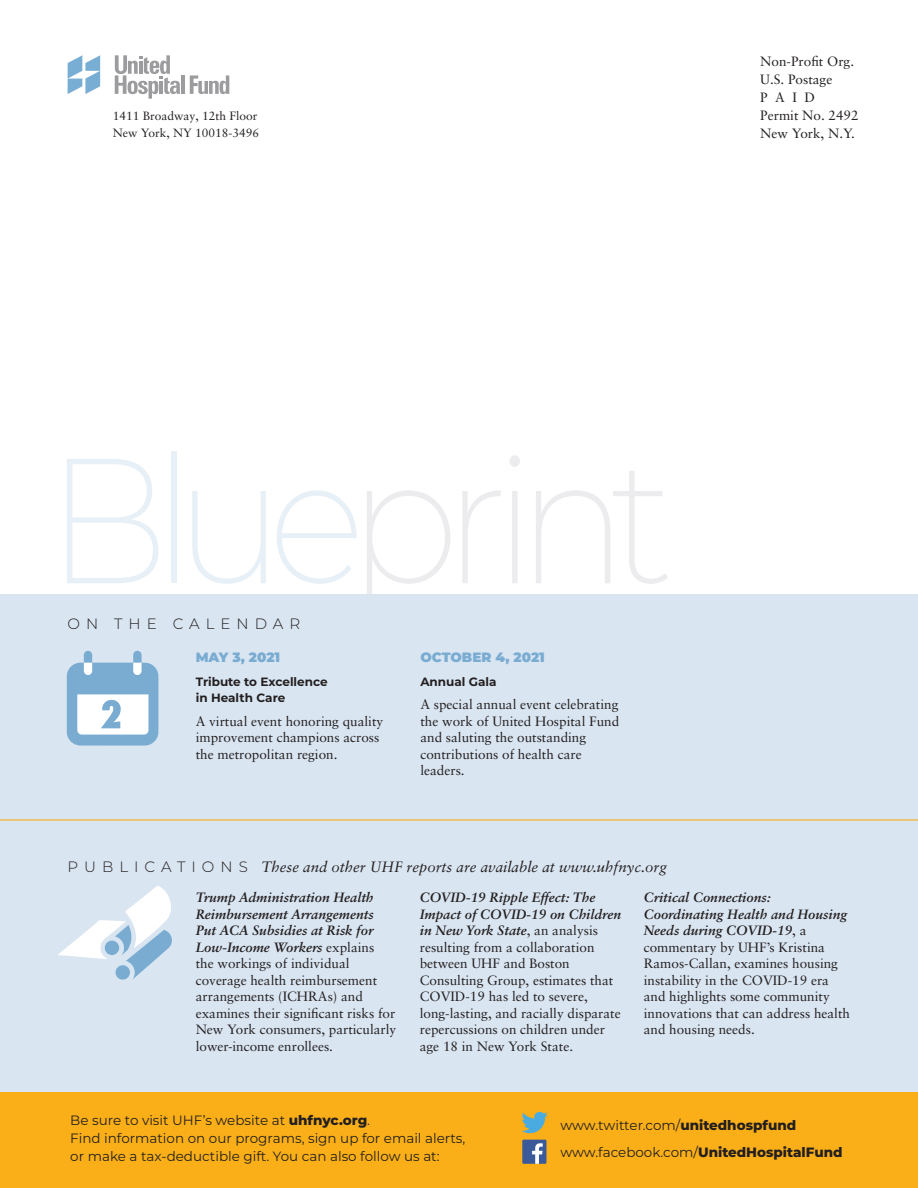
<style>
.page{position:relative;width:918px;height:1188px;background:#fff}
.page>*{position:absolute;margin:0;border:0;box-sizing:border-box;transform-origin:0 0}
.t1{font:italic 15px "Sabon LT Pro";color:#231f20}
.t2{font:300 15px "Montserrat";letter-spacing:.4em;color:#231f20}
.C_calendar_descripti{font:13.5px/16.5px "Sabon LT Pro";color:#231f20}
.t3{font:13.5px/18px "Montserrat";color:#231f20}
.C_calendar_location{font:13.5px/16.5px "Sabon LT Pro";color:#231f20}
.T1_body_text{font:13.5px "Sabon LT Pro";color:#231f20}
.t4{font:800 13.5px "Montserrat";color:#231f20}
.C_calendar_date{font:900 13.5px "Montserrat";color:#7aacd2}
.T1_body_text-2{font:12px "Sabon LT Pro";color:#231f20}
.C_event{font:700 12px/16.5px "Montserrat";color:#231f20}
.s1{font-family:"Montserrat";font-weight:300;font-style:normal}
.s2{font-weight:700;font-style:italic}
.s3{font-weight:800}
.s4{font-weight:400}
</style>
<div class="page">
<div style="left:0;top:594px;width:918px;height:499px;background:#d9e5f1"></div>
<div style="left:0;top:1093px;width:918px;height:95px;background:#faaf18"></div>
<svg style="left:521px;top:1112px;width:27px;height:21px"></svg>
<div style="left:522px;top:1140px;width:24px;height:24px;background:#3b5a9a"></div>
<svg style="left:532px;top:1143px;width:11px;height:21px"></svg>
<hr style="left:0;top:819px;width:918px;height:2px;background:#faaf18">
<svg style="left:58px;top:886px;width:114px;height:94px"></svg>
<div style="left:115px;top:965px;width:15px;height:15px;background:#7aacd2;border-radius:50%"></div>
<div style="left:105px;top:941px;width:14px;height:14px;background:#7aacd2;border-radius:50%"></div>
<svg style="left:67px;top:651px;width:91px;height:95px;background:#afcce3"></svg>
<hr style="left:181px;top:75px;width:4px;height:19px;background:#9c9c9f">
<svg style="left:190px;top:75px;width:39px;height:19px"></svg>
<svg style="left:115px;top:55px;width:65px;height:44px"></svg>
<svg style="left:68px;top:55px;width:32px;height:39px"></svg>
<p class="T1_body_text-2" style="left:113px;top:109px;width:146px">1411 Broadway, 12th Floor</p>
<p class="T1_body_text-2" style="left:113px;top:125px;width:148px">New York, NY 10018-3496</p>
<p class="T1_body_text" style="left:760px;top:52px;width:95px">Non-Profit Org.</p>
<p class="T1_body_text" style="left:760px;top:70px;width:74px">U.S. Postage</p>
<p class="T1_body_text" style="left:760px;top:88px;width:56px">P A I D</p>
<p class="T1_body_text" style="left:760px;top:106px;width:100px">Permit No. 2492</p>
<p class="T1_body_text" style="left:760px;top:124px;width:96px">New York, N.Y.</p>
<p class="t2" style="left:68px;top:614px;width:234px">ON THE CALENDAR</p>
<p class="C_calendar_date" style="left:196px;top:648px;width:86px">MAY 3, 2021</p>
<p class="C_event" style="left:196px;top:673px;width:134px">Tribute to Excellence in Health Care</p>
<p class="C_calendar_location" style="left:196px;top:712px;width:189px">A virtual event honoring quality improvement champions across the metropolitan region.</p>
<p class="C_calendar_date" style="left:420px;top:648px;width:126px">OCTOBER 4, 2021</p>
<p class="C_event" style="left:420px;top:673px;width:78px">Annual Gala</p>
<p class="C_calendar_descripti" style="left:420px;top:696px;width:200px">A special annual event celebrating the work of United Hospital Fund and saluting the outstanding contributions of health care leaders.</p>
<p class="t1" style="left:68px;top:857px;width:601px"><span class="s1">P U B L I C A T I O N S</span> These and other UHF reports are available at www.uhfnyc.org</p>
<p class="C_calendar_descripti" style="left:196px;top:889px;width:202px"><span class="s2">Trump Administration Health<br>Reimbursement Arrangements<br>Put ACA Subsidies at Risk for<br>Low-Income Workers</span> explains<br>the workings of individual coverage health reimbursement arrangements (ICHRAs) and examines their significant risks for<br>New York consumers, particularly lower-income enrollees.</p>
<p class="C_calendar_descripti" style="left:420px;top:889px;width:203px"><span class="s2">COVID-19 Ripple Effect: The<br>Impact of COVID-19 on Children in New York State</span>, an analysis resulting from a collaboration between UHF and Boston<br>Consulting Group, estimates that<br>COVID-19 has led to severe, long-lasting, and racially disparate repercussions on children under age 18 in New York State.</p>
<p class="C_calendar_descripti" style="left:644px;top:889px;width:208px"><span class="s2">Critical Connections:<br>Coordinating Health and Housing<br>Needs during COVID-19</span>, a commentary by UHF’s Kristina<br>Ramos-Callan, examines housing instability in the COVID-19 era and highlights some community innovations that can address health and housing needs.</p>
<p class="t3" style="left:70px;top:1111px;width:397px">Be sure to visit UHF’s website at <span class="s3">uhfnyc.org</span>.<br>Find information on our programs, sign up for email alerts, or make a tax-deductible gift. You can also follow us at:</p>
<p class="t3" style="left:560px;top:1116px;width:237px">www.twitter.com/<span class="s3">unitedhospfund</span></p>
<p class="t4" style="left:560px;top:1142px;width:284px"><span class="s4">www.facebook.com/</span>UnitedHospitalFund</p>
</div>
